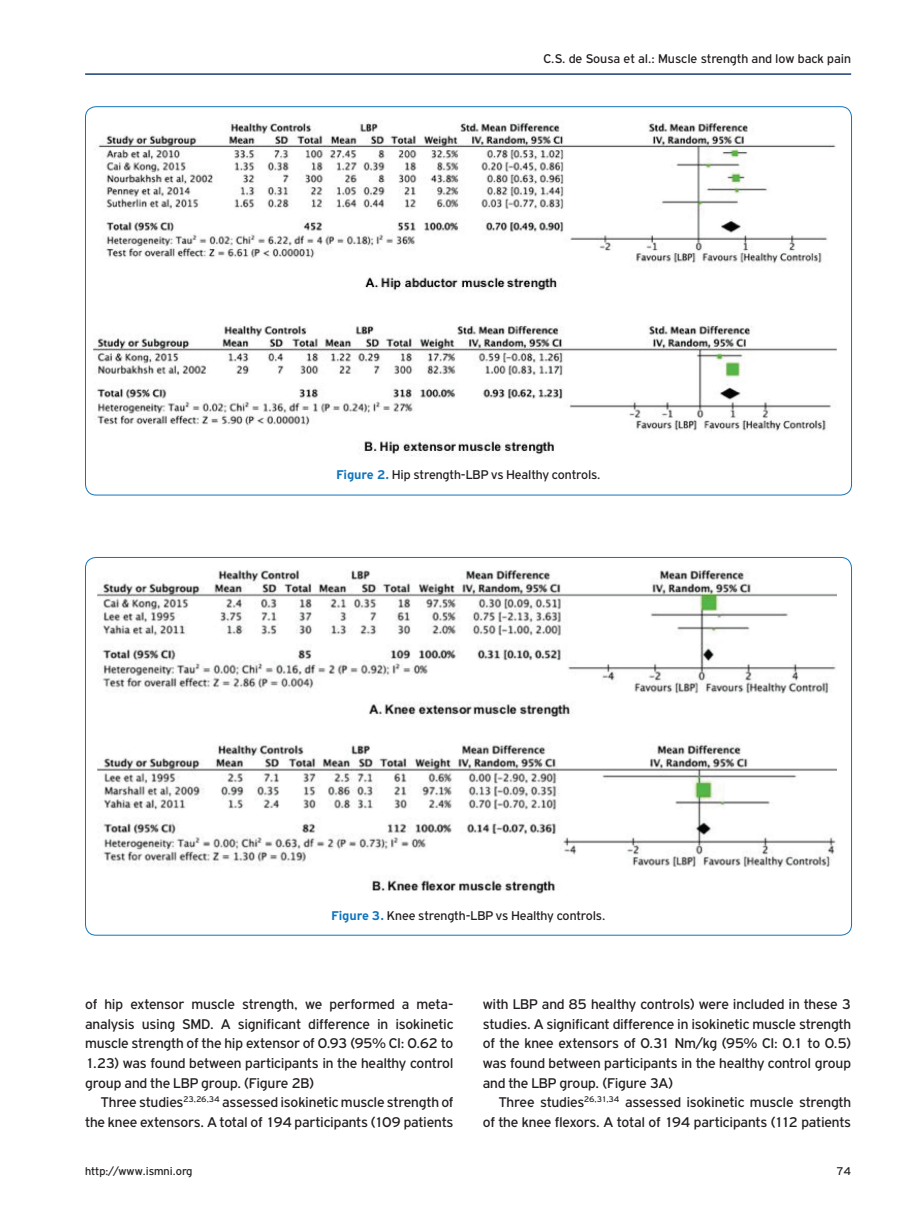
<style>
.page{position:relative;width:915px;height:1212px;background:#fff}
.page>*{position:absolute;margin:0;border:0;box-sizing:border-box;transform-origin:0 0}
.t1{font:15px/19.6px "PF Highway Gothic";letter-spacing:-.01em;color:#231f20;text-align:justify}
.t2{font:13.5px "PF Highway Gothic";color:#231f20}
.t3{font:12px "PF Highway Gothic";color:#231f20}
.s1{font-weight:700;color:#1074bc}
</style>
<div class="page">
<hr style="left:85px;top:73px;width:765px;height:2px;background:#1a3f74">
<img style="left:94px;top:120px;width:742px;height:337px">
<img style="left:97px;top:569px;width:739px;height:325px">
<p class="t2" style="left:543px;top:51px;width:309px">C.S. de Sousa et al.: Muscle strength and low back pain</p>
<p class="t2" style="left:336px;top:468px;width:266px"><span class="s1">Figure 2.</span> Hip strength-LBP vs Healthy controls.</p>
<p class="t2" style="left:331px;top:908px;width:275px"><span class="s1">Figure 3.</span> Knee strength-LBP vs Healthy controls.</p>
<p class="t1" style="left:85px;top:994px;width:370px">of hip extensor muscle strength, we performed a meta&shy;analysis using SMD. A significant difference in isokinetic muscle strength of the hip extensor of 0.93 (95% CI: 0.62 to 1.23) was found between participants in the healthy control group and the LBP group. (Figure 2B)</p>
<p class="t1" style="left:85px;top:1092px;width:370px;text-align:right">Three studies<sup>23,26,34</sup> assessed isokinetic muscle strength of the knee extensors. A total of 194 participants (109 patients</p>
<p class="t1" style="left:482px;top:994px;width:370px">with LBP and 85 healthy controls) were included in these 3 studies. A significant difference in isokinetic muscle strength of the knee extensors of 0.31 Nm/kg (95% CI: 0.1 to 0.5) was found between participants in the healthy control group and the LBP group. (Figure 3A)</p>
<p class="t1" style="left:482px;top:1092px;width:370px;text-align:right">Three studies<sup>26,31,34</sup> assessed isokinetic muscle strength<br>of the knee flexors. A total of 194 participants (112 patients</p>
<p class="t3" style="left:85px;top:1165px;width:109px">http://www.ismni.org</p>
<p class="t3" style="left:835px;top:1165px;width:17px">74</p>
</div>
